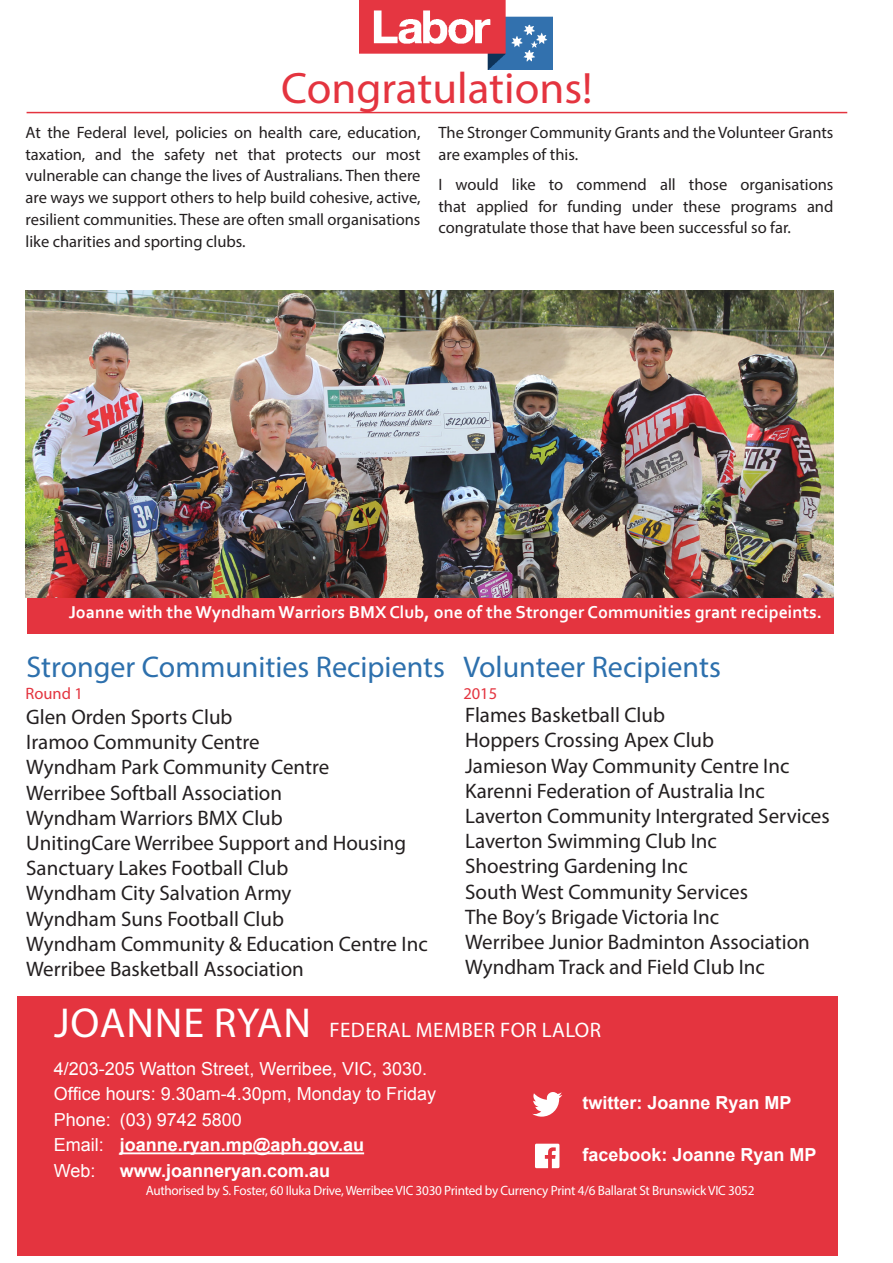
<style>
.page{position:relative;width:893px;height:1263px;background:#fff}
.page>*{position:absolute;margin:0;border:0;box-sizing:border-box;transform-origin:0 0}
.t1{font:44.1px "Myriad Pro";color:#e4343f}
.t2{font:30px "Myriad Pro";color:#2d70ad}
.t3{font:21px "Myriad Pro";color:#231f20}
.t4{font:21px "Myriad Pro";letter-spacing:.02em;color:#fff}
.t5{font:18px/25.5px "Arial";color:#fff}
.t6{font:700 18px "Corbel";color:#fff}
.t7{font:700 18px "Arial";color:#fff}
.t8{font:16.5px/21.8px "Myriad Pro";color:#231f20;text-align:justify}
.t9{font:16.5px "Myriad Pro";color:#e4343f}
.t10{font:13.5px "Myriad Pro";letter-spacing:-.02em;color:#fff}
.s1{font-size:42px}
.s2{font-weight:700}
</style>
<div class="page">
<div style="left:17px;top:996px;width:821px;height:260px;background:#e4343f"></div>
<hr style="left:120px;top:1152px;width:244px;height:2px;background:#fff">
<svg style="left:535px;top:1144px;width:24px;height:24px"></svg>
<svg style="left:532px;top:1092px;width:30px;height:25px"></svg>
<hr style="left:27px;top:112px;width:820px;height:1px;background:#e4343f">
<div style="left:27px;top:598px;width:806px;height:35px;background:#e4343f"></div>
<img style="left:26px;top:291px;width:807px;height:307px">
<img style="left:359px;top:0;width:194px;height:70px">
<p class="t1" style="left:281px;top:61px;width:313px">Congratulations!</p>
<p class="t8" style="left:26px;top:121px;width:396px">At the Federal level, policies on health care, education, taxation, and the safety net that protects our most vulnerable can change the lives of Australians. Then there are ways we support others to help build cohesive, active, resilient communities. These are often small organisations like charities and sporting clubs.</p>
<p class="t8" style="left:438px;top:121px;width:396px">The Stronger Community Grants and the Volunteer Grants are examples of this.</p>
<p class="t8" style="left:438px;top:173px;width:396px">I would like to commend all those organisations that applied for funding under these programs and congratulate those that have been successful so far.</p>
<p class="t6" style="left:69px;top:601px;width:755px">Joanne with the Wyndham Warriors BMX Club, one of the Stronger Communities grant recipeints.</p>
<p class="t2" style="left:27px;top:648px;width:420px">Stronger Communities Recipients</p>
<p class="t3" style="left:26px;top:704px;width:208px">Glen Orden Sports Club</p>
<p class="t3" style="left:26px;top:729px;width:235px">Iramoo Community Centre</p>
<p class="t3" style="left:26px;top:754px;width:305px">Wyndham Park Community Centre</p>
<p class="t3" style="left:26px;top:779px;width:257px">Werribee Softball Association</p>
<p class="t3" style="left:26px;top:805px;width:258px">Wyndham Warriors BMX Club</p>
<p class="t3" style="left:26px;top:830px;width:381px">UnitingCare Werribee Support and Housing</p>
<p class="t3" style="left:26px;top:855px;width:264px">Sanctuary Lakes Football Club</p>
<p class="t3" style="left:26px;top:880px;width:267px">Wyndham City Salvation Army</p>
<p class="t3" style="left:26px;top:905px;width:259px">Wyndham Suns Football Club</p>
<p class="t3" style="left:26px;top:931px;width:403px">Wyndham Community &amp; Education Centre Inc</p>
<p class="t3" style="left:26px;top:956px;width:279px">Werribee Basketball Association</p>
<p class="t2" style="left:463px;top:648px;width:259px">Volunteer Recipients</p>
<p class="t3" style="left:465px;top:702px;width:201px">Flames Basketball Club</p>
<p class="t3" style="left:465px;top:727px;width:250px">Hoppers Crossing Apex Club</p>
<p class="t3" style="left:465px;top:752px;width:326px">Jamieson Way Community Centre Inc</p>
<p class="t3" style="left:465px;top:778px;width:301px">Karenni Federation of Australia Inc</p>
<p class="t3" style="left:465px;top:803px;width:366px">Laverton Community Intergrated Services</p>
<p class="t3" style="left:465px;top:828px;width:253px">Laverton Swimming Club Inc</p>
<p class="t3" style="left:465px;top:853px;width:224px">Shoestring Gardening Inc</p>
<p class="t3" style="left:465px;top:878px;width:284px">South West Community Services</p>
<p class="t3" style="left:465px;top:904px;width:256px">The Boy’s Brigade Victoria Inc</p>
<p class="t3" style="left:465px;top:929px;width:346px">Werribee Junior Badminton Association</p>
<p class="t3" style="left:465px;top:954px;width:301px">Wyndham Track and Field Club Inc</p>
<p class="t9" style="left:26px;top:683px;width:59px">Round 1</p>
<p class="t9" style="left:463px;top:683px;width:35px">2015</p>
<p class="t4" style="left:54px;top:1017px;width:548px"><span class="s1">JOANNE RYAN</span> FEDERAL MEMBER FOR LALOR</p>
<p class="t5" style="left:54px;top:1056px;width:384px">4/203-205 Watton Street, Werribee, VIC, 3030.<br>Office hours: 9.30am-4.30pm, Monday to Friday<br>Phone: (03) 9742 5800<br>Email: <span class="s2">joanne.ryan.mp@aph.gov.au<br></span>Web:</p>
<p class="t7" style="left:583px;top:1090px;width:211px">twitter: Joanne Ryan MP</p>
<p class="t7" style="left:583px;top:1142px;width:236px">facebook: Joanne Ryan MP</p>
<p class="t7" style="left:120px;top:1158px;width:212px">www.joanneryan.com.au</p>
<p class="t10" style="left:146px;top:1182px;width:610px">Authorised by S. Foster, 60 Iluka Drive, Werribee VIC 3030 Printed by Currency Print 4/6 Ballarat St Brunswick VIC 3052</p>
</div>
